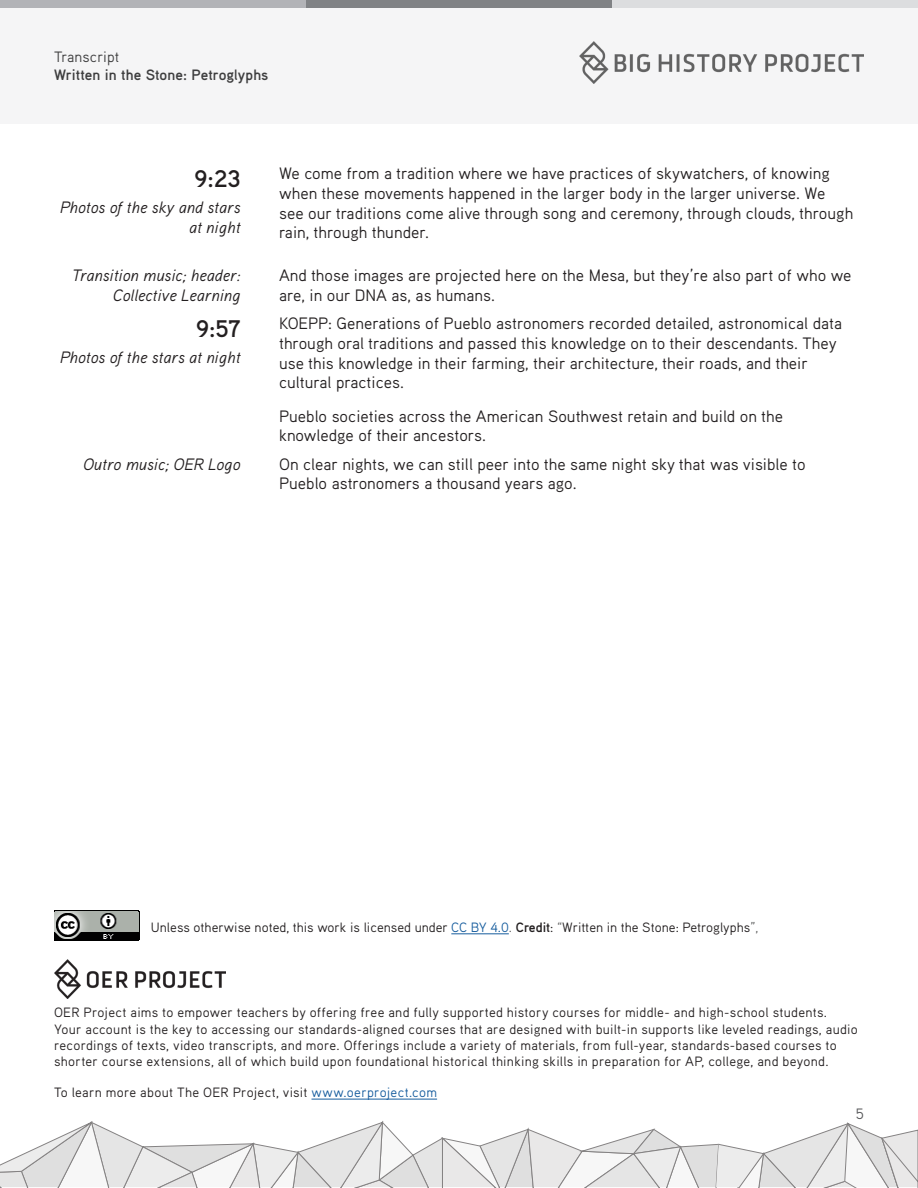
<style>
.page{position:relative;width:918px;height:1188px;background:#fff}
.page>*{position:absolute;margin:0;border:0;box-sizing:border-box;transform-origin:0 0}
.Timing_Header{font:700 24px "Aaux Pro";color:#231f20}
.Body{font:16.5px/19.8px "Aaux Pro";color:#231f20}
.Timing_Text_Descipti{font:italic 16.5px/19.8px "Aaux Pro";color:#231f20;text-align:right}
.t1{font:700 15px "Aaux Pro";letter-spacing:.005em;color:#3e3e3f}
.t2{font:15px "Aaux Pro";color:#3e3e3f}
.t3{font:15px "Aaux Pro";color:#57585a}
.Newsela_box{font:13.5px/16.2px "Aaux Pro";letter-spacing:.02em;color:#231f20}
.Body_11pt{font:13.5px "Aaux Pro";color:#231f20}
.s1{color:#175d9e}
.s2{color:#656666}
.s3{font-weight:700}
</style>
<div class="page">
<div style="left:0;top:0;width:918px;height:123px;background:#f5f5f6"></div>
<div style="left:0;top:0;width:306px;height:8px;background:#b2b3b7"></div>
<div style="left:306px;top:0;width:306px;height:8px;background:#808285"></div>
<div style="left:612px;top:0;width:306px;height:8px;background:#dcdddf"></div>
<svg style="left:0;top:1121px;width:918px;height:67px"></svg>
<img style="left:579px;top:41px;width:284px;height:42px">
<hr style="left:312px;top:1099px;width:125px;height:1px;background:#175d9e">
<hr style="left:451px;top:934px;width:58px;height:1px;background:#175d9e">
<img style="left:54px;top:911px;width:86px;height:30px">
<img style="left:54px;top:960px;width:171px;height:39px">
<p class="t2" style="left:54px;top:47px;width:67px">Transcript</p>
<p class="t1" style="left:54px;top:65px;width:216px">Written in the Stone: Petroglyphs</p>
<h2 class="Timing_Header" style="left:195px;top:163px;width:47px">9:23</h2>
<h3 class="Timing_Text_Descipti" style="left:60px;top:197px;width:182px">Photos of the sky and stars at night</h3>
<p class="Body" style="left:279px;top:163px;width:576px">We come from a tradition where we have practices of skywatchers, of knowing when these movements happened in the larger body in the larger universe. We see our traditions come alive through song and ceremony, through clouds, through rain, through thunder.</p>
<h3 class="Timing_Text_Descipti" style="left:72px;top:265px;width:170px">Transition music; header:<br>Collective Learning</h3>
<p class="Body" style="left:279px;top:265px;width:574px">And those images are projected here on the Mesa, but they’re also part of who we are, in our DNA as, as humans.</p>
<h2 class="Timing_Header" style="left:196px;top:313px;width:46px">9:57</h2>
<h3 class="Timing_Text_Descipti" style="left:60px;top:347px;width:182px">Photos of the stars at night</h3>
<p class="Body" style="left:279px;top:313px;width:565px">KOEPP: Generations of Pueblo astronomers recorded detailed, astronomical data through oral traditions and passed this knowledge on to their descendants. They use this knowledge in their farming, their architecture, their roads, and their cultural practices.</p>
<p class="Body" style="left:279px;top:405px;width:506px">Pueblo societies across the American Southwest retain and build on the knowledge of their ancestors.</p>
<h3 class="Timing_Text_Descipti" style="left:83px;top:454px;width:159px">Outro music; OER Logo</h3>
<p class="Body" style="left:279px;top:453px;width:528px">On clear nights, we can still peer into the same night sky that was visible to<br>Pueblo astronomers a thousand years ago.</p>
<p class="Body_11pt" style="left:151px;top:919px;width:609px">Unless otherwise noted, this work is licensed under <span class="s1">CC BY 4.0</span><span class="s2">.</span> <span class="s3">Credit</span>: <span class="s2">“</span>Written in the Stone: Petroglyphs<span class="s2">”,</span></p>
<p class="Newsela_box" style="left:54px;top:1004px;width:805px">OER Project aims to empower teachers by offering free and fully supported history courses for middle- and high-school students.<br>Your account is the key to accessing our standards-aligned courses that are designed with built-in supports like leveled readings, audio recordings of texts, video transcripts, and more. Offerings include a variety of materials, from full-year, standards-based courses to shorter course extensions, all of which build upon foundational historical thinking skills in preparation for AP, college, and beyond.</p>
<p class="Newsela_box" style="left:54px;top:1084px;width:385px">To learn more about The OER Project, visit <span class="s1">www.oerproject.com</span></p>
<p class="t3" style="left:856px;top:1104px;width:10px">5</p>
</div>
